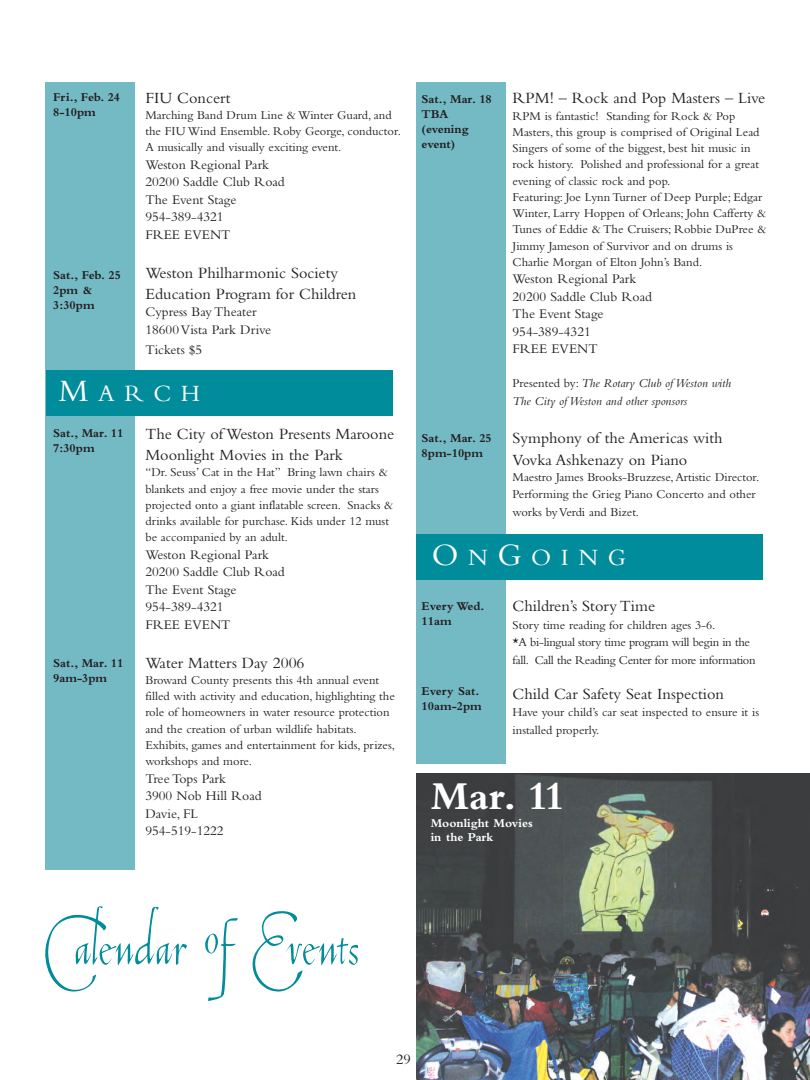
<style>
.page{position:relative;width:810px;height:1080px;background:#fff}
.page>*{position:absolute;margin:0;border:0;box-sizing:border-box;transform-origin:0 0}
.t1{font:79.25px "Tagliente";color:#008c9a}
.t2{font:700 41.25px "Bembo";color:#fff}
.t3{font:24.38px "Bembo";letter-spacing:.39em;color:#fff}
.t4{font:16.25px/21.2px "Bembo";color:#231f20}
.t5{font:15px "Bembo";color:#231f20}
.t6{font:13.75px/17.5px "Bembo";color:#231f20}
.t7{font:12.5px/16.2px "Bembo";color:#231f20}
.t8{font:700 12.5px/15px "Bembo";color:#231f20}
.t9{font:12.5px/17.5px "Bembo";letter-spacing:-.025em;color:#231f20}
.t10{font:italic 12.5px/17.5px "Bembo";color:#231f20}
.t11{font:700 12.5px/14.2px "Bembo";color:#fff}
.s1{font-size:32.5px}
.s2{font-style:normal}
</style>
<div class="page">
<div style="left:416px;top:83px;width:90px;height:681px;background:#74bac4"></div>
<div style="left:45px;top:82px;width:90px;height:787px;background:#74bac4"></div>
<div style="left:417px;top:534px;width:346px;height:46px;background:#008c9a"></div>
<div style="left:46px;top:370px;width:347px;height:46px;background:#008c9a"></div>
<img style="left:416px;top:774px;width:394px;height:306px">
<p class="t8" style="left:53px;top:91px;width:69px">Fri., Feb. 24<br>8-10pm</p>
<p class="t8" style="left:53px;top:268px;width:69px">Sat., Feb. 25<br>2pm &amp;<br>3:30pm</p>
<h3 class="t4" style="left:145px;top:89px;width:87px">FIU Concert</h3>
<p class="t7" style="left:145px;top:108px;width:257px">Marching Band Drum Line &amp; Winter Guard, and the FIU Wind Ensemble. Roby George, conductor.<br>A musically and visually exciting event.</p>
<p class="t6" style="left:145px;top:157px;width:141px">Weston Regional Park<br>20200 Saddle Club Road<br>The Event Stage<br>954-389-4321<br>FREE EVENT</p>
<h3 class="t4" style="left:145px;top:264px;width:213px">Weston Philharmonic Society<br>Education Program for Children</h3>
<p class="t6" style="left:145px;top:305px;width:127px">Cypress Bay Theater<br>18600 Vista Park Drive</p>
<p class="t6" style="left:145px;top:342px;width:58px">Tickets $5</p>
<h3 class="t3" style="left:59px;top:385px;width:143px"><span class="s1">M</span>ARCH</h3>
<p class="t8" style="left:53px;top:427px;width:72px">Sat., Mar. 11<br>7:30pm</p>
<p class="t8" style="left:53px;top:657px;width:72px">Sat., Mar. 11<br>9am-3pm</p>
<h3 class="t4" style="left:145px;top:425px;width:250px">The City of Weston Presents Maroone<br>Moonlight Movies in the Park</h3>
<p class="t7" style="left:145px;top:466px;width:249px">“Dr. Seuss’ Cat in the Hat” Bring lawn chairs &amp; blankets and enjoy a free movie under the stars projected onto a giant inflatable screen. Snacks &amp; drinks available for purchase. Kids under 12 must be accompanied by an adult.</p>
<p class="t6" style="left:145px;top:547px;width:141px">Weston Regional Park<br>20200 Saddle Club Road<br>The Event Stage<br>954-389-4321<br>FREE EVENT</p>
<h3 class="t4" style="left:145px;top:654px;width:161px">Water Matters Day 2006</h3>
<p class="t7" style="left:145px;top:673px;width:251px">Broward County presents this 4th annual event filled with activity and education, highlighting the role of homeowners in water resource protection and the creation of urban wildlife habitats.<br>Exhibits, games and entertainment for kids, prizes, workshops and more.</p>
<p class="t6" style="left:145px;top:771px;width:118px">Tree Tops Park<br>3900 Nob Hill Road<br>Davie, FL<br>954-519-1222</p>
<p class="t8" style="left:422px;top:93px;width:72px">Sat., Mar. 18<br>TBA (evening event)</p>
<p class="t8" style="left:422px;top:431px;width:72px">Sat., Mar. 25<br>8pm-10pm</p>
<h3 class="t4" style="left:513px;top:89px;width:254px">RPM! – Rock and Pop Masters – Live</h3>
<p class="t7" style="left:513px;top:109px;width:255px">RPM is fantastic! Standing for Rock &amp; Pop Masters, this group is comprised of Original Lead Singers of some of the biggest, best hit music in rock history. Polished and professional for a great evening of classic rock and pop.<br>Featuring: Joe Lynn Turner of Deep Purple; Edgar Winter, Larry Hoppen of Orleans; John Cafferty &amp; Tunes of Eddie &amp; The Cruisers; Robbie DuPree &amp; Jimmy Jameson of Survivor and on drums is Charlie Morgan of Elton John’s Band.</p>
<p class="t6" style="left:513px;top:272px;width:141px">Weston Regional Park<br>20200 Saddle Club Road<br>The Event Stage<br>954-389-4321<br>FREE EVENT</p>
<p class="t10" style="left:513px;top:376px;width:220px"><span class="s2">Presented by:</span> The Rotary Club of Weston with<br>The City of Weston and other sponsors</p>
<h3 class="t4" style="left:513px;top:429px;width:212px">Symphony of the Americas with<br>Vovka Ashkenazy on Piano</h3>
<p class="t7" style="left:513px;top:469px;width:248px;line-height:17.5px">Maestro James Brooks-Bruzzese,Artistic Director.<br>Performing the Grieg Piano Concerto and other works by Verdi and Bizet.</p>
<h3 class="t3" style="left:432px;top:549px;width:195px"><span class="s1">O</span>N<span class="s1">G</span>OING</h3>
<p class="t8" style="left:422px;top:600px;width:64px">Every Wed.<br>11am</p>
<p class="t8" style="left:422px;top:685px;width:62px">Every Sat.<br>10am-2pm</p>
<h3 class="t4" style="left:513px;top:597px;width:144px">Children’s Story Time</h3>
<p class="t9" style="left:513px;top:617px;width:245px">Story time reading for children ages 3-6.<br>*A bi-lingual story time program will begin in the fall. Call the Reading Center for more information</p>
<h3 class="t4" style="left:513px;top:685px;width:213px">Child Car Safety Seat Inspection</h3>
<p class="t7" style="left:513px;top:705px;width:248px;line-height:17.5px">Have your child’s car seat inspected to ensure it is installed properly.</p>
<h2 class="t2" style="left:431px;top:782px;width:135px">Mar. 11</h2>
<p class="t11" style="left:431px;top:817px;width:104px">Moonlight Movies in the Park</p>
<h1 class="t1" style="left:46px;top:890px;width:316px">Calendar of Events</h1>
<p class="t5" style="left:396px;top:1054px;width:16px">29</p>
</div>
